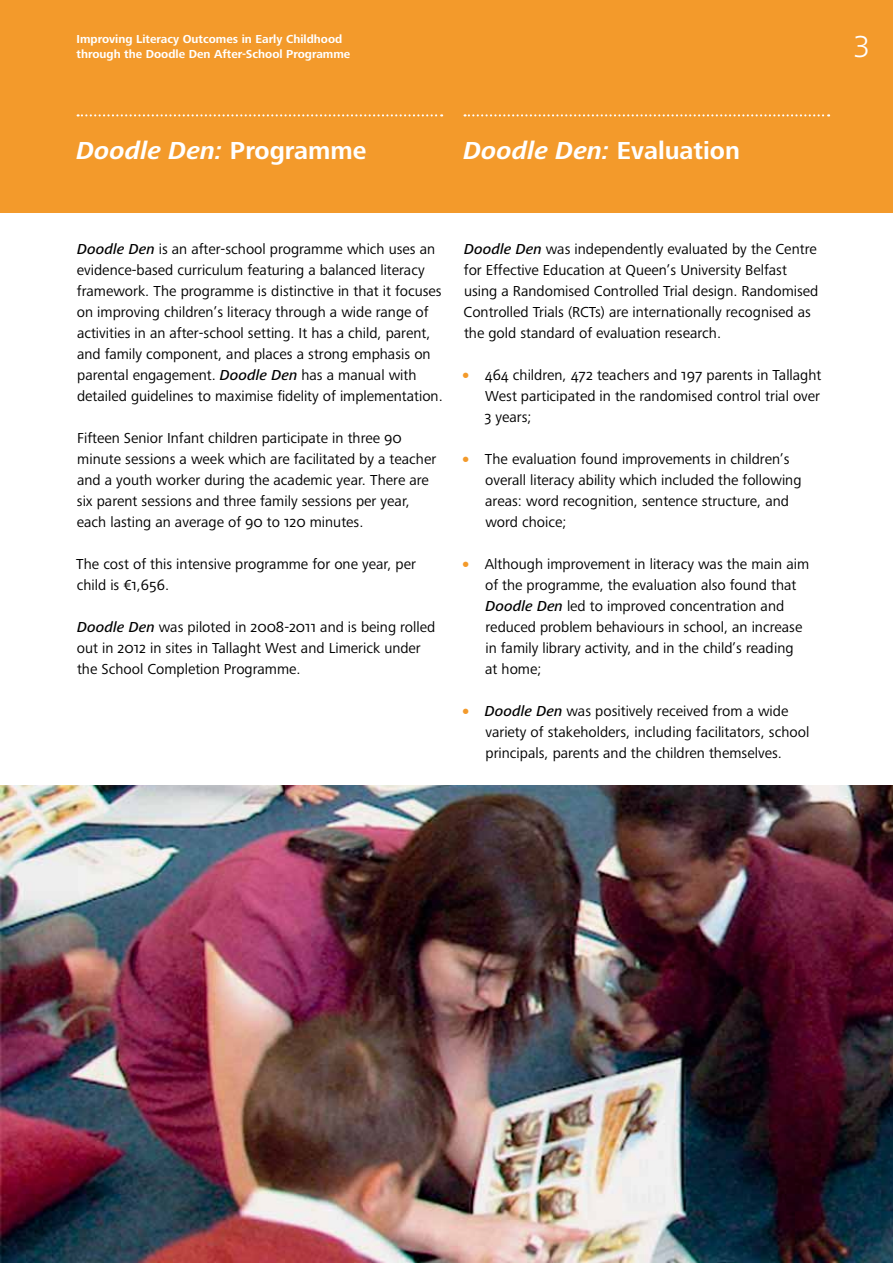
<style>
.page{position:relative;width:893px;height:1263px;background:#fff}
.page>*{position:absolute;margin:0;border:0;box-sizing:border-box;transform-origin:0 0}
.t1{font:300 31.5px "Frutiger Next Pro";color:#fff}
.t2{font:italic 700 25.5px "Frutiger Next Pro";color:#fff}
.t3{font:15px/21px "Frutiger Next Pro";color:#000}
.t4{font:700 12px/15px "Frutiger Next Pro";color:#fff}
.s1{font-style:normal}
.s2{font-weight:500;font-style:italic}
.s3{font-weight:900;color:#f39a2b}
</style>
<div class="page">
<img style="left:0;top:786px;width:893px;height:477px">
<div style="left:0;top:0;width:893px;height:213px;background:#f39a2b"></div>
<svg style="left:78px;top:114px;width:364px;height:2px"></svg>
<svg style="left:465px;top:114px;width:364px;height:2px"></svg>
<p class="t4" style="left:77px;top:31px;width:275px">Improving Literacy Outcomes in Early Childhood through the Doodle Den After-School Programme</p>
<h1 class="t1" style="left:853px;top:28px;width:18px">3</h1>
<h2 class="t2" style="left:77px;top:136px;width:291px">Doodle Den: <span class="s1">Programme</span></h2>
<h2 class="t2" style="left:463px;top:136px;width:278px">Doodle Den: <span class="s1">Evaluation</span></h2>
<p class="t3" style="left:77px;top:238px;width:367px"><span class="s2">Doodle Den</span> is an after-school programme which uses an evidence-based curriculum featuring a balanced literacy framework. The programme is distinctive in that it focuses on improving children’s literacy through a wide range of activities in an after-school setting. It has a child, parent, and family component, and places a strong emphasis on parental engagement. <span class="s2">Doodle Den</span> has a manual with detailed guidelines to maximise fidelity of implementation.</p>
<p class="t3" style="left:77px;top:427px;width:361px">Fifteen Senior Infant children participate in three 90 minute sessions a week which are facilitated by a teacher and a youth worker during the academic year. There are six parent sessions and three family sessions per year, each lasting an average of 90 to 120 minutes.</p>
<p class="t3" style="left:76px;top:553px;width:341px">The cost of this intensive programme for one year, per child is €1,656.</p>
<p class="t3" style="left:77px;top:616px;width:360px"><span class="s2">Doodle Den</span> was piloted in 2008-2011 and is being rolled out in 2012 in sites in Tallaght West and Limerick under the School Completion Programme.</p>
<p class="t3" style="left:463px;top:238px;width:356px"><span class="s2">Doodle Den</span> was independently evaluated by the Centre for Effective Education at Queen’s University Belfast using a Randomised Controlled Trial design. Randomised Controlled Trials (RCTs) are internationally recognised as the gold standard of evaluation research.</p>
<p class="t3" style="left:485px;top:364px;width:338px;text-align:justify;text-indent:-24px"><span class="s3">•</span> 464 children, 472 teachers and 197 parents in Tallaght West participated in the randomised control trial over 3 years;</p>
<p class="t3" style="left:485px;top:448px;width:318px;text-indent:-24px"><span class="s3">•</span> The evaluation found improvements in children’s overall literacy ability which included the following areas: word recognition, sentence structure, and word choice;</p>
<p class="t3" style="left:485px;top:553px;width:326px;text-indent:-24px"><span class="s3">•</span> Although improvement in literacy was the main aim of the programme, the evaluation also found that <span class="s2">Doodle Den</span> led to improved concentration and reduced problem behaviours in school, an increase in family library activity, and in the child’s reading at home;</p>
<p class="t3" style="left:485px;top:700px;width:325px;text-indent:-25px"><span class="s3">•</span> <span class="s2">Doodle Den</span> was positively received from a wide variety of stakeholders, including facilitators, school principals, parents and the children themselves.</p>
</div>
